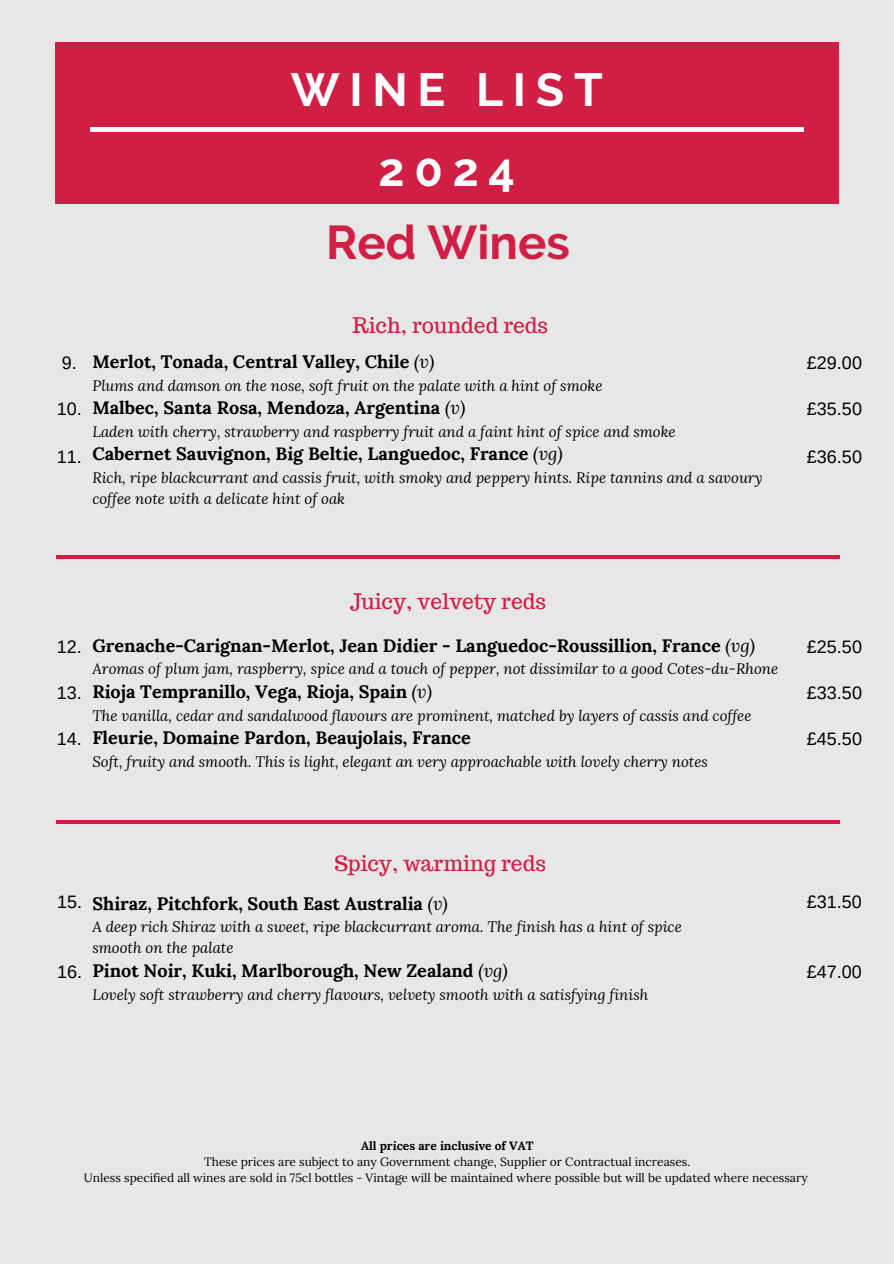
<style>
.page{position:relative;width:894px;height:1264px;background:#fff}
.page>*{position:absolute;margin:0;border:0;box-sizing:border-box;transform-origin:0 0}
.t1{font:700 47.25px "Raleway";color:#d11e44}
.t2{font:700 46.35px "Raleway";letter-spacing:.21em;color:#fff}
.t3{font:21px "Trocchi";color:#d11e44}
.t4{font:700 18px "Lora";color:#000}
.t5{font:18px "Arimo";color:#000}
.t6{font:italic 15px/21.3px "Lora";color:#000}
.t7{font:12px "Lora";color:#000}
.t8{font:700 12px "Lora";color:#000}
.s1{font-weight:400;font-style:italic}
</style>
<div class="page">
<div style="left:0;top:0;width:893px;height:1263px;background:#e7e7e7"></div>
<div style="left:56px;top:43px;width:783px;height:161px;background:#d11e44"></div>
<hr style="left:90px;top:128px;width:713px;height:3px;background:#fff">
<hr style="left:56px;top:820px;width:783px;height:3px;background:#d11e44">
<hr style="left:56px;top:555px;width:783px;height:3px;background:#d11e44">
<h4 class="t2" style="left:291px;top:62px;width:313px">WINE LIST</h4>
<p class="t2" style="left:378px;top:142px;width:138px">2024</p>
<h1 class="t1" style="left:326px;top:215px;width:245px">Red Wines</h1>
<h4 class="t5" style="left:62px;top:352px;width:16px">9.</h4>
<h4 class="t5" style="left:57px;top:398px;width:27px">10.</h4>
<h4 class="t5" style="left:57px;top:446px;width:27px">11.</h4>
<p class="t3" style="left:352px;top:311px;width:197px">Rich, rounded reds</p>
<h5 class="t4" style="left:92px;top:350px;width:343px">Merlot, Tonada, Central Valley, Chile <span class="s1">(v)</span></h5>
<h5 class="t6" style="left:92px;top:374px;width:511px">Plums and damson on the nose, soft fruit on the palate with a hint of smoke</h5>
<h5 class="t4" style="left:92px;top:396px;width:374px">Malbec, Santa Rosa, Mendoza, Argentina <span class="s1">(v)</span></h5>
<h5 class="t6" style="left:92px;top:420px;width:584px">Laden with cherry, strawberry and raspberry fruit and a faint hint of spice and smoke</h5>
<h5 class="t4" style="left:92px;top:442px;width:472px">Cabernet Sauvignon, Big Beltie, Languedoc, France <span class="s1">(vg)</span></h5>
<h5 class="t6" style="left:92px;top:466px;width:671px">Rich, ripe blackcurrant and cassis fruit, with smoky and peppery hints. Ripe tannins and a savoury coffee note with a delicate hint of oak</h5>
<p class="t5" style="left:806px;top:352px;width:57px">£29.00</p>
<h3 class="t5" style="left:806px;top:398px;width:57px">£35.50</h3>
<h4 class="t5" style="left:806px;top:446px;width:57px">£36.50</h4>
<h4 class="t5" style="left:57px;top:636px;width:27px">12.</h4>
<h4 class="t5" style="left:57px;top:682px;width:27px">13.</h4>
<h5 class="t5" style="left:57px;top:728px;width:27px">14.</h5>
<h1 class="t3" style="left:349px;top:587px;width:198px">Juicy, velvety reds</h1>
<h4 class="t4" style="left:92px;top:634px;width:664px">Grenache-Carignan-Merlot, Jean Didier - Languedoc-Roussillion, France <span class="s1">(vg)</span></h4>
<h4 class="t6" style="left:92px;top:658px;width:687px">Aromas of plum jam, raspberry, spice and a touch of pepper, not dissimilar to a good Cotes-du-Rhone</h4>
<h4 class="t4" style="left:92px;top:680px;width:341px">Rioja Tempranillo, Vega, Rioja, Spain <span class="s1">(v)</span></h4>
<h4 class="t6" style="left:92px;top:704px;width:660px">The vanilla, cedar and sandalwood flavours are prominent, matched by layers of cassis and coffee</h4>
<h4 class="t4" style="left:92px;top:726px;width:380px">Fleurie, Domaine Pardon, Beaujolais, France</h4>
<h4 class="t6" style="left:92px;top:750px;width:617px">Soft, fruity and smooth. This is light, elegant an very approachable with lovely cherry notes</h4>
<h4 class="t5" style="left:806px;top:636px;width:57px">£25.50</h4>
<h4 class="t5" style="left:806px;top:682px;width:57px">£33.50</h4>
<p class="t5" style="left:806px;top:728px;width:57px">£45.50</p>
<h4 class="t5" style="left:57px;top:892px;width:27px">15.</h4>
<h4 class="t5" style="left:57px;top:961px;width:27px">16.</h4>
<h4 class="t3" style="left:334px;top:849px;width:213px">Spicy, warming reds</h4>
<h3 class="t4" style="left:92px;top:891px;width:357px">Shiraz, Pitchfork, South East Australia <span class="s1">(v)</span></h3>
<h3 class="t6" style="left:92px;top:915px;width:590px">A deep rich Shiraz with a sweet, ripe blackcurrant aroma. The finish has a hint of spice smooth on the palate</h3>
<h3 class="t4" style="left:92px;top:959px;width:417px">Pinot Noir, Kuki, Marlborough, New Zealand <span class="s1">(vg)</span></h3>
<h3 class="t6" style="left:92px;top:983px;width:557px">Lovely soft strawberry and cherry flavours, velvety smooth with a satisfying finish</h3>
<h5 class="t5" style="left:806px;top:892px;width:57px">£31.50</h5>
<h4 class="t5" style="left:806px;top:961px;width:57px">£47.00</h4>
<h2 class="t8" style="left:361px;top:1137px;width:174px">All prices are inclusive of VAT</h2>
<h3 class="t7" style="left:204px;top:1153px;width:487px">These prices are subject to any Government change, Supplier or Contractual increases.</h3>
<h4 class="t7" style="left:84px;top:1169px;width:725px">Unless specified all wines are sold in 75cl bottles - Vintage will be maintained where possible but will be updated where necessary</h4>
</div>
